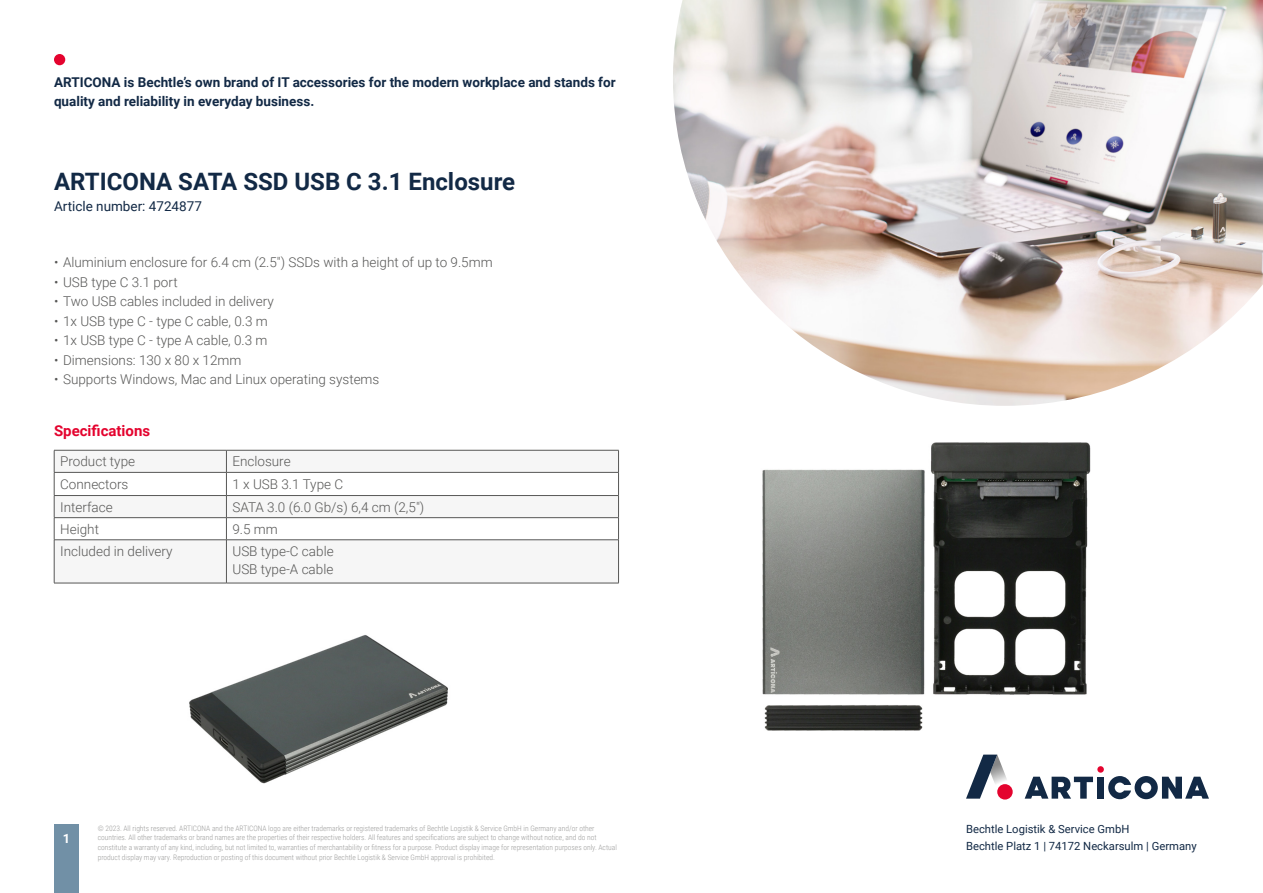
<style>
.page{position:relative;width:1263px;height:893px;background:#fff}
.page>*{position:absolute;margin:0;border:0;box-sizing:border-box;transform-origin:0 0}
.t1{font:700 24px "Roboto";color:#122945}
.t2{font:700 15px "Roboto";color:#e4032e}
.t3{font:300 13.5px/18px "Roboto";color:#575756}
.t4{font:700 13.5px/19.5px "Roboto";color:#122945}
.t5{font:13.5px "Roboto";color:#122945}
.t6{font:700 12.75px "Roboto";color:#fff}
.t7{font:11.25px/16.5px "Roboto";color:#122945}
.t8{font:300 7.5px/9.8px "Roboto Condensed";color:#9d9d9c}
</style>
<div class="page">
<div style="left:54px;top:825px;width:25px;height:68px;background:#7190a6"></div>
<div style="left:54px;top:54px;width:11px;height:11px;background:#e4032e;border-radius:50%"></div>
<div style="left:1097px;top:766px;width:7px;height:7px;background:#e4032e;border-radius:50%"></div>
<svg style="left:1025px;top:777px;width:68px;height:22px"></svg>
<div style="left:1097px;top:777px;width:7px;height:22px;background:#122945"></div>
<svg style="left:1108px;top:776px;width:101px;height:23px"></svg>
<svg style="left:966px;top:755px;width:47px;height:44px"></svg>
<div style="left:997px;top:784px;width:16px;height:15px;background:#e4032e;border-radius:50%"></div>
<img style="left:673px;top:0;width:590px;height:406px">
<div style="left:55px;top:540px;width:563px;height:43px;background:#f6f6f6"></div>
<svg style="left:54px;top:450px;width:565px;height:89px"></svg>
<hr style="left:54px;top:539px;width:172px;height:1px;background:#575756">
<hr style="left:54px;top:540px;width:1px;height:43px;background:#575756">
<hr style="left:226px;top:539px;width:393px;height:1px;background:#575756">
<hr style="left:226px;top:540px;width:1px;height:43px;background:#575756">
<hr style="left:618px;top:540px;width:1px;height:43px;background:#575756">
<hr style="left:54px;top:583px;width:172px;height:1px;background:#575756">
<hr style="left:226px;top:583px;width:393px;height:1px;background:#575756">
<img style="left:189px;top:635px;width:259px;height:149px">
<img style="left:762px;top:442px;width:329px;height:289px">
<h3 class="t4" style="left:54px;top:72px;width:563px">ARTICONA is Bechtle’s own brand of IT accessories for the modern workplace and stands for quality and reliability in everyday business.</h3>
<h1 class="t1" style="left:54px;top:165px;width:463px">ARTICONA SATA SSD USB C 3.1 Enclosure</h1>
<h3 class="t5" style="left:54px;top:197px;width:149px">Article number: 4724877</h3>
<h3 class="t3" style="left:54px;top:253px;width:440px">• Aluminium enclosure for 6.4 cm (2.5″) SSDs with a height of up to 9.5mm</h3>
<h3 class="t3" style="left:54px;top:273px;width:125px">• USB type C 3.1 port</h3>
<h3 class="t3" style="left:54px;top:292px;width:221px">• Two USB cables included in delivery</h3>
<h3 class="t3" style="left:54px;top:312px;width:215px">• 1x USB type C - type C cable, 0.3 m</h3>
<h3 class="t3" style="left:54px;top:331px;width:215px">• 1x USB type C - type A cable, 0.3 m</h3>
<h3 class="t3" style="left:54px;top:351px;width:189px">• Dimensions: 130 x 80 x 12mm</h3>
<h3 class="t3" style="left:54px;top:370px;width:327px">• Supports Windows, Mac and Linux operating systems</h3>
<h2 class="t2" style="left:54px;top:420px;width:98px">Specifications</h2>
<h3 class="t3" style="left:60px;top:452px;width:76px">Product type</h3>
<h3 class="t3" style="left:232px;top:452px;width:60px">Enclosure</h3>
<h3 class="t3" style="left:60px;top:474px;width:70px">Connectors</h3>
<h3 class="t3" style="left:232px;top:474px;width:112px">1 x USB 3.1 Type C</h3>
<h3 class="t3" style="left:60px;top:497px;width:54px">Interface</h3>
<h3 class="t3" style="left:232px;top:497px;width:193px">SATA 3.0 (6.0 Gb/s) 6,4 cm (2,5″)</h3>
<h3 class="t3" style="left:60px;top:519px;width:40px">Height</h3>
<h3 class="t3" style="left:232px;top:519px;width:47px">9.5 mm</h3>
<h3 class="t3" style="left:60px;top:542px;width:114px">Included in delivery</h3>
<h3 class="t3" style="left:232px;top:542px;width:103px">USB type-C cable<br>USB type-A cable</h3>
<p class="t8" style="left:98px;top:823px;width:521px">© 2023. All rights reserved. ARTICONA and the ARTICONA logo are either trademarks or registered trademarks of Bechtle Logistik &amp; Service GmbH in Germany and/or other countries. All other trademarks or brand names are the properties of their respective holders. All features and specifications are subject to change without notice, and do not constitute a warranty of any kind, including, but not limited to, warranties of merchantability or fitness for a purpose. Product display image for representation purposes only. Actual product display may vary. Reproduction or posting of this document without prior Bechtle Logistik &amp; Service GmbH approval is prohibited.</p>
<h3 class="t6" style="left:63px;top:829px;width:9px">1</h3>
<h3 class="t7" style="left:966px;top:821px;width:232px">Bechtle Logistik &amp; Service GmbH<br>Bechtle Platz 1 | 74172 Neckarsulm | Germany</h3>
</div>
